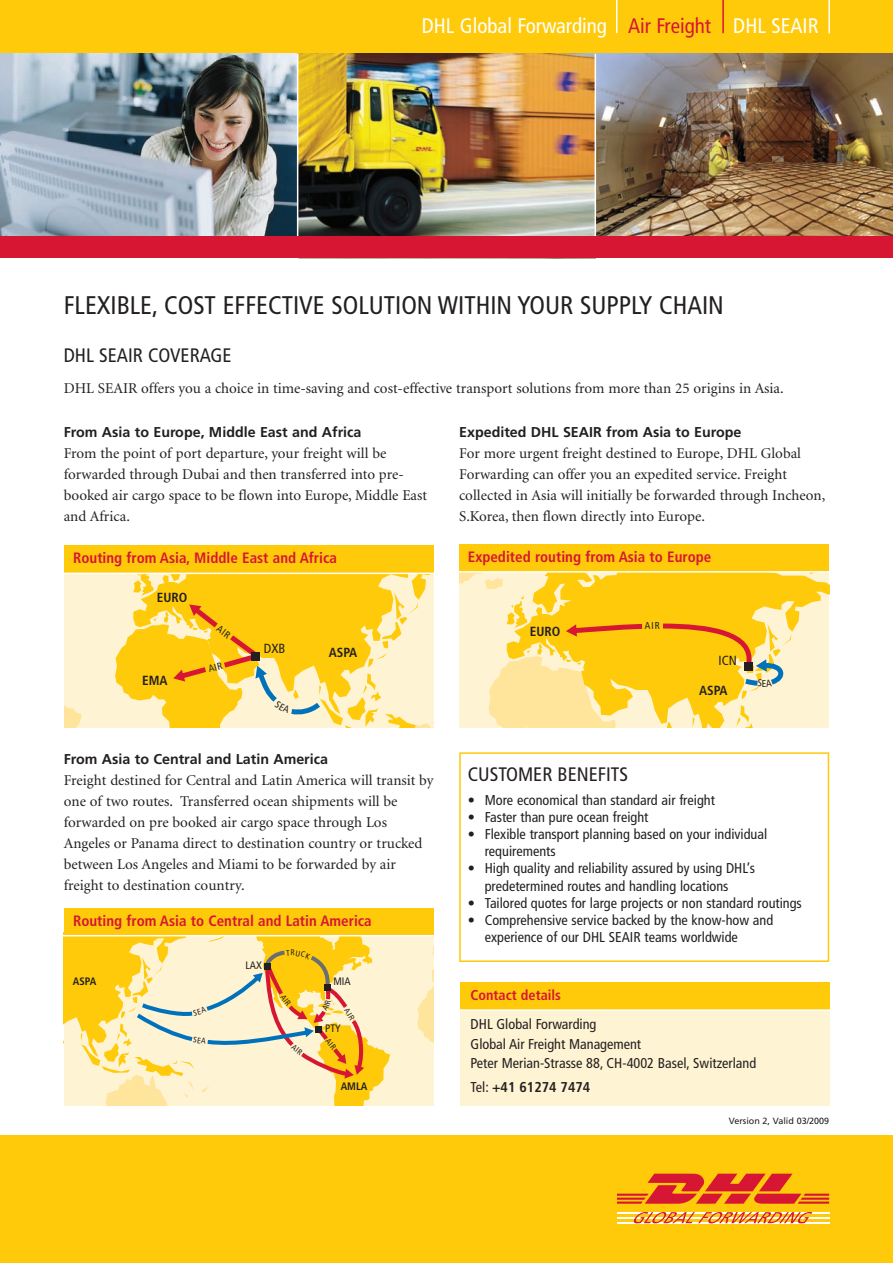
<style>
.page{position:relative;width:893px;height:1263px;background:#fff}
.page>*{position:absolute;margin:0;border:0;box-sizing:border-box;transform-origin:0 0}
.t1{font:condensed 25.5px "Frutiger";color:#231f20}
.t2{font:condensed 21px "Frutiger";color:#fff}
.t3{font:condensed 19.5px "Frutiger";color:#231f20}
.t4{font:15px/21px "Minion";color:#231f20}
.t5{font:700 condensed 15px "Frutiger";color:#d71634}
.t6{font:condensed 14.25px/17.1px "Frutiger";color:#231f20}
.t7{font:700 14.25px "Frutiger";color:#231f20}
.t8{font:700 condensed 14.25px "Frutiger";color:#231f20}
.t9{font:700 condensed 14.25px "Frutiger";color:#d71634}
.t10{font:700 condensed 13.2px "Frutiger";color:#231f20}
.t11{font:condensed 13.2px "Frutiger";color:#231f20}
.t12{font:condensed 10.8px "Frutiger";color:#231f20}
.t13{font:700 condensed 10.8px "Frutiger";color:#231f20}
.t14{font:9px "Frutiger";color:#231f20}
.s1{color:#d71634}
.s2{font-weight:400}
</style>
<div class="page">
<div style="left:0;top:1135px;width:893px;height:128px;background:#feca0a"></div>
<div style="left:0;top:0;width:893px;height:85px;background:#feca0a"></div>
<svg style="left:617px;top:1174px;width:212px;height:30px"></svg>
<hr style="left:617px;top:1222px;width:212px;height:1px;background:#fff">
<hr style="left:617px;top:1212px;width:212px;height:1px;background:#fff">
<hr style="left:617px;top:1217px;width:212px;height:1px;background:#fff">
<svg style="left:633px;top:1212px;width:179px;height:11px"></svg>
<img style="left:596px;top:54px;width:297px;height:182px">
<img style="left:0;top:54px;width:297px;height:182px">
<img style="left:298px;top:54px;width:297px;height:182px">
<hr style="left:297px;top:54px;width:1px;height:207px;background:#fff">
<hr style="left:595px;top:54px;width:1px;height:192px;background:#fff">
<div style="left:0;top:236px;width:893px;height:22px;background:#d71634"></div>
<div style="left:65px;top:570px;width:369px;height:158px;background:#fef3d2"></div>
<svg style="left:65px;top:705px;width:17px;height:23px"></svg>
<div style="left:65px;top:545px;width:369px;height:28px;background:#feca0a"></div>
<div style="left:65px;top:908px;width:369px;height:27px;background:#feca0a"></div>
<hr style="left:59px;top:573px;width:379px;height:1px;background:#fff">
<svg style="left:791px;top:573px;width:38px;height:155px;background:#feebaf"></svg>
<div style="left:459px;top:544px;width:370px;height:28px;background:#feca0a"></div>
<hr style="left:454px;top:571px;width:382px;height:2px;background:#fff">
<div style="left:459px;top:752px;width:370px;height:210px;border:2px solid #feca0a"></div>
<hr style="left:828px;top:0;width:2px;height:33px;background:#fff">
<hr style="left:722px;top:0;width:2px;height:33px;background:#d71634">
<hr style="left:616px;top:0;width:1px;height:33px;background:#fff">
<div style="left:460px;top:1009px;width:369px;height:96px;background:#fef3d2"></div>
<div style="left:460px;top:982px;width:369px;height:28px;background:#feca0a"></div>
<hr style="left:456px;top:1009px;width:382px;height:2px;background:#fff">
<svg style="left:115px;top:572px;width:319px;height:156px"></svg>
<svg style="left:64px;top:933px;width:370px;height:172px;background:#f7e098"></svg>
<svg style="left:459px;top:571px;width:332px;height:157px;background:#fbd65f"></svg>
<h2 class="t2" style="left:422px;top:17px;width:398px">DHL Global Forwarding <span class="s1">Air Freight</span> DHL SEAIR</h2>
<h1 class="t1" style="left:64px;top:294px;width:662px">FLEXIBLE, COST EFFECTIVE SOLUTION WITHIN YOUR SUPPLY CHAIN</h1>
<h3 class="t3" style="left:64px;top:347px;width:169px">DHL SEAIR COVERAGE</h3>
<p class="t4" style="left:64px;top:379px;width:721px">DHL SEAIR offers you a choice in time-saving and cost-effective transport solutions from more than 25 origins in Asia.</p>
<p class="t7" style="left:64px;top:426px;width:299px">From Asia to Europe, Middle East and Africa</p>
<p class="t4" style="left:64px;top:444px;width:365px">From the point of port departure, your freight will be forwarded through Dubai and then transferred into pre&shy;booked air cargo space to be flown into Europe, Middle East and Africa.</p>
<p class="t7" style="left:459px;top:426px;width:284px">Expedited DHL SEAIR from Asia to Europe</p>
<p class="t4" style="left:459px;top:444px;width:368px">For more urgent freight destined to Europe, DHL Global Forwarding can offer you an expedited service. Freight collected in Asia will initially be forwarded through Incheon, S.Korea, then flown directly into Europe.</p>
<p class="t5" style="left:73px;top:552px;width:265px">Routing from Asia, Middle East and Africa</p>
<p class="t10" style="left:157px;top:592px;width:32px">EURO</p>
<p class="t10" style="left:142px;top:675px;width:27px">EMA</p>
<p class="t11" style="left:264px;top:643px;width:23px">DXB</p>
<p class="t10" style="left:329px;top:647px;width:30px">ASPA</p>
<p class="t7" style="left:64px;top:753px;width:266px">From Asia to Central and Latin America</p>
<p class="t4" style="left:64px;top:771px;width:371px">Freight destined for Central and Latin America will transit by one of two routes. Transferred ocean shipments will be forwarded on pre booked air cargo space through Los Angeles or Panama direct to destination country or trucked between Los Angeles and Miami to be forwarded by air freight to destination country.</p>
<p class="t5" style="left:73px;top:914px;width:300px">Routing from Asia to Central and Latin America</p>
<p class="t13" style="left:73px;top:977px;width:25px">ASPA</p>
<p class="t12" style="left:246px;top:961px;width:18px">LAX</p>
<p class="t12" style="left:333px;top:977px;width:19px">MIA</p>
<p class="t12" style="left:325px;top:1023px;width:17px">PTY</p>
<p class="t13" style="left:341px;top:1082px;width:28px">AMLA</p>
<p class="t5" style="left:468px;top:550px;width:245px">Expedited routing from Asia to Europe</p>
<p class="t10" style="left:530px;top:626px;width:32px">EURO</p>
<h3 class="t3" style="left:468px;top:767px;width:162px">CUSTOMER BENEFITS</h3>
<p class="t11" style="left:719px;top:655px;width:20px">ICN</p>
<p class="t10" style="left:699px;top:685px;width:30px">ASPA</p>
<p class="t6" style="left:468px;top:793px;width:249px">• More economical than standard air freight</p>
<p class="t6" style="left:468px;top:810px;width:182px">• Faster than pure ocean freight</p>
<p class="t6" style="left:485px;top:827px;width:284px;text-indent:-17px">• Flexible transport planning based on your individual requirements</p>
<p class="t6" style="left:485px;top:861px;width:272px;text-indent:-17px">• High quality and reliability assured by using DHL’s predetermined routes and handling locations</p>
<p class="t6" style="left:468px;top:895px;width:336px">• Tailored quotes for large projects or non standard routings</p>
<p class="t6" style="left:485px;top:912px;width:290px;text-indent:-17px">• Comprehensive service backed by the know-how and experience of our DHL SEAIR teams worldwide</p>
<p class="t9" style="left:471px;top:989px;width:92px">Contact details</p>
<p class="t6" style="left:471px;top:1016px;width:287px;line-height:19.5px">DHL Global Forwarding<br>Global Air Freight Management<br>Peter Merian-Strasse 88, CH-4002 Basel, Switzerland</p>
<p class="t8" style="left:471px;top:1081px;width:121px"><span class="s2">Tel:</span> +41 61274 7474</p>
<p class="t14" style="left:729px;top:1117px;width:102px">Version 2, Valid 03/2009</p>
</div>
